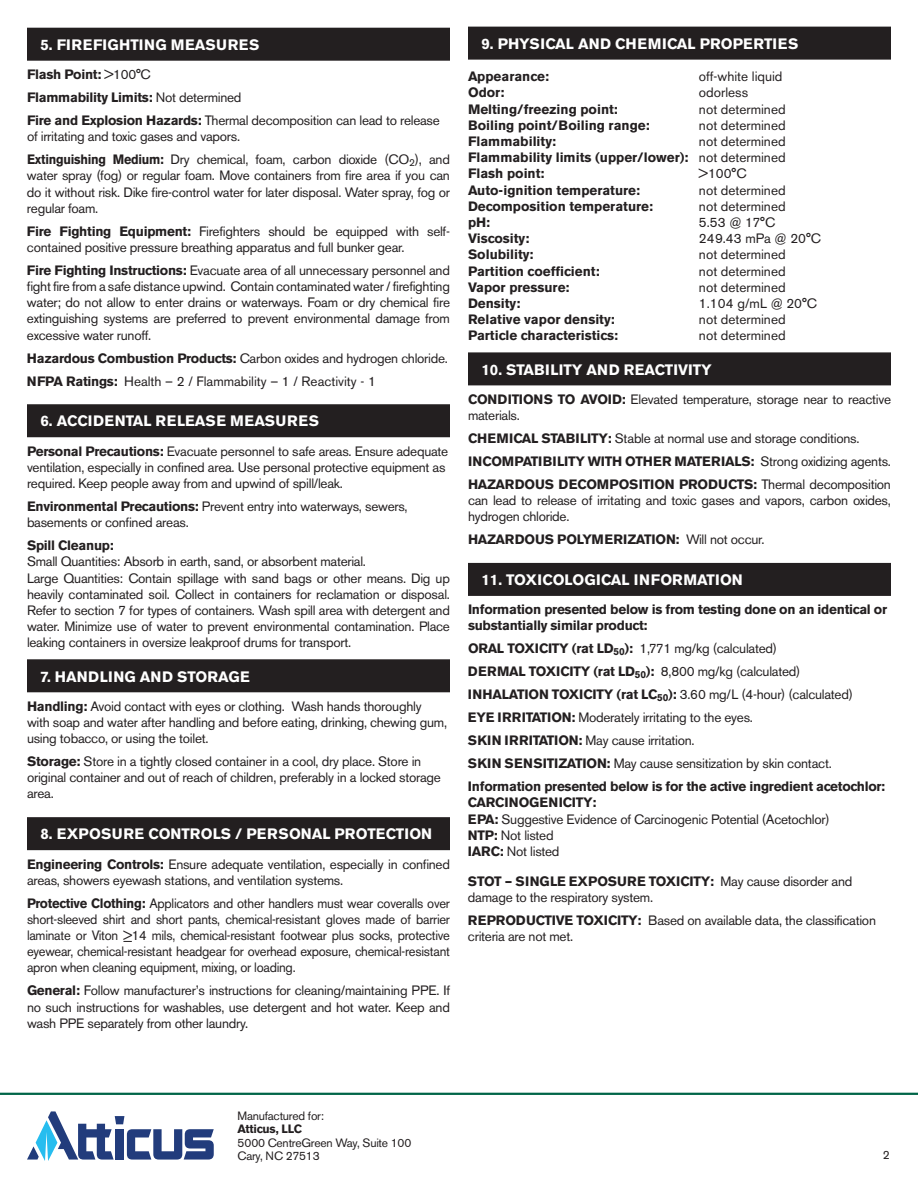
<style>
.page{position:relative;width:918px;height:1188px;background:#fff}
.page>*{position:absolute;margin:0;border:0;box-sizing:border-box;transform-origin:0 0}
.t1{font:700 15px "Akzidenz Grotesk BE";color:#fff}
.t2{font:700 15px "Akzidenz Grotesk BE";letter-spacing:.03em;color:#fff}
.t3{font:13.5px/16.2px "Akzidenz Grotesk BE";letter-spacing:-.02em;color:#231f20}
.t4{font:700 13.5px/23px "Akzidenz Grotesk BE";letter-spacing:-.02em;color:#231f20}
.t5{font:13.5px/16.2px "Akzidenz Grotesk BE";letter-spacing:-.02em;color:#231f20;text-align:justify;scale:.96 1}
.t6{font:700 13.5px/16.2px "Akzidenz Grotesk BE";color:#231f20;text-align:justify}
.t7{font:13.5px "Akzidenz Grotesk BE";color:#231f20}
.t8{font:12px/13.5px "Akzidenz Grotesk BE";letter-spacing:-.02em;color:#231f20}
.t9{font:700 12px "Akzidenz Grotesk BE";letter-spacing:-.02em;color:#231f20}
.s1{font-weight:700}
.s2{font-weight:400}
</style>
<div class="page">
<hr style="left:0;top:1093px;width:918px;height:2px;background:#006548">
<svg style="left:27px;top:1111px;width:187px;height:50px"></svg>
<div style="left:27px;top:28px;width:423px;height:33px;background:#231f20"></div>
<div style="left:27px;top:404px;width:423px;height:33px;background:#231f20"></div>
<div style="left:27px;top:659px;width:423px;height:33px;background:#231f20"></div>
<div style="left:27px;top:817px;width:423px;height:33px;background:#231f20"></div>
<div style="left:468px;top:27px;width:423px;height:33px;background:#231f20"></div>
<div style="left:468px;top:352px;width:423px;height:33px;background:#231f20"></div>
<div style="left:468px;top:563px;width:423px;height:33px;background:#231f20"></div>
<p class="t2" style="left:40px;top:36px;width:221px">5. FIREFIGHTING MEASURES</p>
<p class="t3" style="left:27px;top:63px;width:414px;line-height:23px"><span class="s1">Flash Point:</span> &gt;100°C<br><span class="s1">Flammability Limits:</span> Not determined<br><span class="s1">Fire and Explosion Hazards:</span> Thermal decomposition can lead to release</p>
<p class="t3" style="left:27px;top:125px;width:425px;line-height:23px">of irritating and toxic gases and vapors.<br><span class="s1">Extinguishing Medium:</span> Dry chemical, foam, carbon dioxide (CO<sub>2</sub>), and</p>
<p class="t3" style="left:27px;top:168px;width:425px;text-align:justify">water spray (fog) or regular foam. Move containers from fire area if you can do it without risk. Dike fire-control water for later disposal. Water spray, fog or regular foam.</p>
<p class="t3" style="left:27px;top:223px;width:424px"><span class="s1">Fire Fighting Equipment:</span> Firefighters should be equipped with self&shy;contained positive pressure breathing apparatus and full bunker gear.</p>
<p class="t3" style="left:27px;top:262px;width:425px;text-align:justify"><span class="s1">Fire Fighting Instructions:</span> Evacuate area of all unnecessary personnel and fight fire from a safe distance upwind. Contain contaminated water / firefighting water; do not allow to enter drains or waterways. Foam or dry chemical fire extinguishing systems are preferred to prevent environmental damage from excessive water runoff.</p>
<p class="t3" style="left:27px;top:346px;width:422px;line-height:23px"><span class="s1">Hazardous Combustion Products:</span> Carbon oxides and hydrogen chloride.<br><span class="s1">NFPA Ratings:</span> Health – 2 / Flammability – 1 / Reactivity - 1</p>
<p class="t1" style="left:40px;top:413px;width:280px">6. ACCIDENTAL RELEASE MEASURES</p>
<p class="t3" style="left:27px;top:443px;width:423px"><span class="s1">Personal Precautions:</span> Evacuate personnel to safe areas. Ensure adequate ventilation, especially in confined area. Use personal protective equipment as required. Keep people away from and upwind of spill/leak.</p>
<p class="t3" style="left:27px;top:498px;width:382px"><span class="s1">Environmental Precautions:</span> Prevent entry into waterways, sewers, basements or confined areas.</p>
<p class="t4" style="left:27px;top:534px;width:88px">Spill Cleanup:</p>
<p class="t3" style="left:27px;top:554px;width:425px">Small Quantities: Absorb in earth, sand, or absorbent material.<br>Large Quantities: Contain spillage with sand bags or other means. Dig up heavily contaminated soil. Collect in containers for reclamation or disposal.<br>Refer to section 7 for types of containers. Wash spill area with detergent and water. Minimize use of water to prevent environmental contamination. Place leaking containers in oversize leakproof drums for transport.</p>
<p class="t1" style="left:40px;top:668px;width:211px">7. HANDLING AND STORAGE</p>
<p class="t3" style="left:27px;top:698px;width:422px"><span class="s1">Handling:</span> Avoid contact with eyes or clothing. Wash hands thoroughly with soap and water after handling and before eating, drinking, chewing gum, using tobacco, or using the toilet.</p>
<p class="t3" style="left:27px;top:753px;width:415px"><span class="s1">Storage:</span> Store in a tightly closed container in a cool, dry place. Store in original container and out of reach of children, preferably in a locked storage area.</p>
<p class="t1" style="left:40px;top:825px;width:393px">8. EXPOSURE CONTROLS / PERSONAL PROTECTION</p>
<p class="t3" style="left:27px;top:856px;width:425px"><span class="s1">Engineering Controls:</span> Ensure adequate ventilation, especially in confined areas, showers eyewash stations, and ventilation systems.</p>
<p class="t5" style="left:27px;top:895px;width:442px"><span class="s1">Protective Clothing:</span> Applicators and other handlers must wear coveralls over short-sleeved shirt and short pants, chemical-resistant gloves made of barrier laminate or Viton &gt;14 mils, chemical-resistant footwear plus socks, protective eyewear, chemical-resistant headgear for overhead exposure, chemical-resistant apron when cleaning equipment, mixing, or loading.</p>
<p class="t3" style="left:27px;top:983px;width:425px;text-align:justify"><span class="s1">General:</span> Follow manufacturer’s instructions for cleaning/maintaining PPE. If no such instructions for washables, use detergent and hot water. Keep and wash PPE separately from other laundry.</p>
<p class="t1" style="left:482px;top:35px;width:319px">9. PHYSICAL AND CHEMICAL PROPERTIES</p>
<p class="t6" style="left:468px;top:69px;width:82px">Appearance:</p>
<p class="t7" style="left:699px;top:68px;width:85px">off-white liquid</p>
<p class="t6" style="left:468px;top:85px;width:38px">Odor:</p>
<p class="t7" style="left:699px;top:85px;width:51px">odorless</p>
<p class="t6" style="left:468px;top:101px;width:151px">Melting/freezing point:</p>
<p class="t7" style="left:699px;top:101px;width:88px">not determined</p>
<p class="t6" style="left:468px;top:117px;width:183px">Boiling point/Boiling range:</p>
<p class="t7" style="left:699px;top:117px;width:88px">not determined</p>
<p class="t6" style="left:468px;top:133px;width:90px">Flammability:</p>
<p class="t6" style="left:468px;top:133px;width:319px;text-indent:231px"><span class="s2">not determined </span>Flammability limits (upper/lower): <span class="s2">not determined </span>Flash point:</p>
<p class="t3" style="left:699px;top:166px;width:49px">&gt;100°C</p>
<p class="t6" style="left:468px;top:182px;width:174px">Auto-ignition temperature:</p>
<p class="t7" style="left:699px;top:182px;width:88px">not determined</p>
<p class="t6" style="left:468px;top:198px;width:187px">Decomposition temperature:</p>
<p class="t7" style="left:699px;top:198px;width:88px">not determined</p>
<p class="t6" style="left:468px;top:214px;width:24px">pH:</p>
<p class="t3" style="left:699px;top:214px;width:78px">5.53 @ 17°C</p>
<p class="t6" style="left:468px;top:231px;width:63px">Viscosity:</p>
<p class="t7" style="left:699px;top:230px;width:124px">249.43 mPa @ 20°C</p>
<p class="t6" style="left:468px;top:247px;width:67px">Solubility:</p>
<p class="t7" style="left:699px;top:247px;width:88px">not determined</p>
<p class="t6" style="left:468px;top:263px;width:133px">Partition coefficient:</p>
<p class="t7" style="left:699px;top:263px;width:88px">not determined</p>
<p class="t6" style="left:468px;top:279px;width:103px">Vapor pressure:</p>
<p class="t7" style="left:699px;top:279px;width:88px">not determined</p>
<p class="t6" style="left:468px;top:295px;width:54px">Density:</p>
<p class="t3" style="left:699px;top:295px;width:120px">1.104 g/mL @ 20°C</p>
<p class="t6" style="left:468px;top:312px;width:148px">Relative vapor density:</p>
<p class="t7" style="left:699px;top:311px;width:88px">not determined</p>
<p class="t6" style="left:468px;top:328px;width:152px">Particle characteristics:</p>
<p class="t7" style="left:699px;top:328px;width:88px">not determined</p>
<p class="t1" style="left:482px;top:361px;width:232px">10. STABILITY AND REACTIVITY</p>
<p class="t3" style="left:468px;top:391px;width:425px"><span class="s1">CONDITIONS TO AVOID:</span> Elevated temperature, storage near to reactive materials.</p>
<p class="t4" style="left:468px;top:427px;width:425px">CHEMICAL STABILITY: <span class="s2">Stable at normal use and storage conditions.<br></span>INCOMPATIBILITY WITH OTHER MATERIALS: <span class="s2">Strong oxidizing agents.<br></span>HAZARDOUS DECOMPOSITION PRODUCTS: <span class="s2">Thermal decomposition</span></p>
<p class="t3" style="left:468px;top:492px;width:424px">can lead to release of irritating and toxic gases and vapors, carbon oxides, hydrogen chloride.</p>
<p class="t4" style="left:468px;top:528px;width:298px">HAZARDOUS POLYMERIZATION: <span class="s2">Will not occur.</span></p>
<p class="t1" style="left:482px;top:571px;width:263px">11. TOXICOLOGICAL INFORMATION</p>
<p class="t4" style="left:468px;top:602px;width:421px;line-height:16.2px">Information presented below is from testing done on an identical or substantially similar product:</p>
<p class="t4" style="left:468px;top:637px;width:419px">ORAL TOXICITY (rat LD<sub>50</sub>): <span class="s2">1,771 mg/kg (calculated)<br></span>DERMAL TOXICITY (rat LD<sub>50</sub>): <span class="s2">8,800 mg/kg (calculated)<br></span>INHALATION TOXICITY (rat LC<sub>50</sub>): <span class="s2">3.60 mg/L (4-hour) (calculated)<br></span>EYE IRRITATION: <span class="s2">Moderately irritating to the eyes.<br></span>SKIN IRRITATION: <span class="s2">May cause irritation.<br></span>SKIN SENSITIZATION: <span class="s2">May cause sensitization by skin contact.<br></span>Information presented below is for the active ingredient acetochlor:</p>
<p class="t3" style="left:468px;top:795px;width:363px"><span class="s1">CARCINOGENICITY:<br>EPA:</span> Suggestive Evidence of Carcinogenic Potential (Acetochlor)<br><span class="s1">NTP:</span> Not listed<br><span class="s1">IARC:</span> Not listed</p>
<p class="t3" style="left:468px;top:873px;width:386px"><span class="s1">STOT – SINGLE EXPOSURE TOXICITY:</span> May cause disorder and damage to the respiratory system.</p>
<p class="t3" style="left:468px;top:912px;width:410px"><span class="s1">REPRODUCTIVE TOXICITY:</span> Based on available data, the classification criteria are not met.</p>
<p class="t8" style="left:238px;top:1109px;width:88px">Manufactured for:</p>
<p class="t9" style="left:238px;top:1122px;width:66px">Atticus, LLC</p>
<p class="t8" style="left:238px;top:1136px;width:175px">5000 CentreGreen Way, Suite 100<br>Cary, NC 27513</p>
<p class="t8" style="left:883px;top:1148px;width:8px">2</p>
</div>
